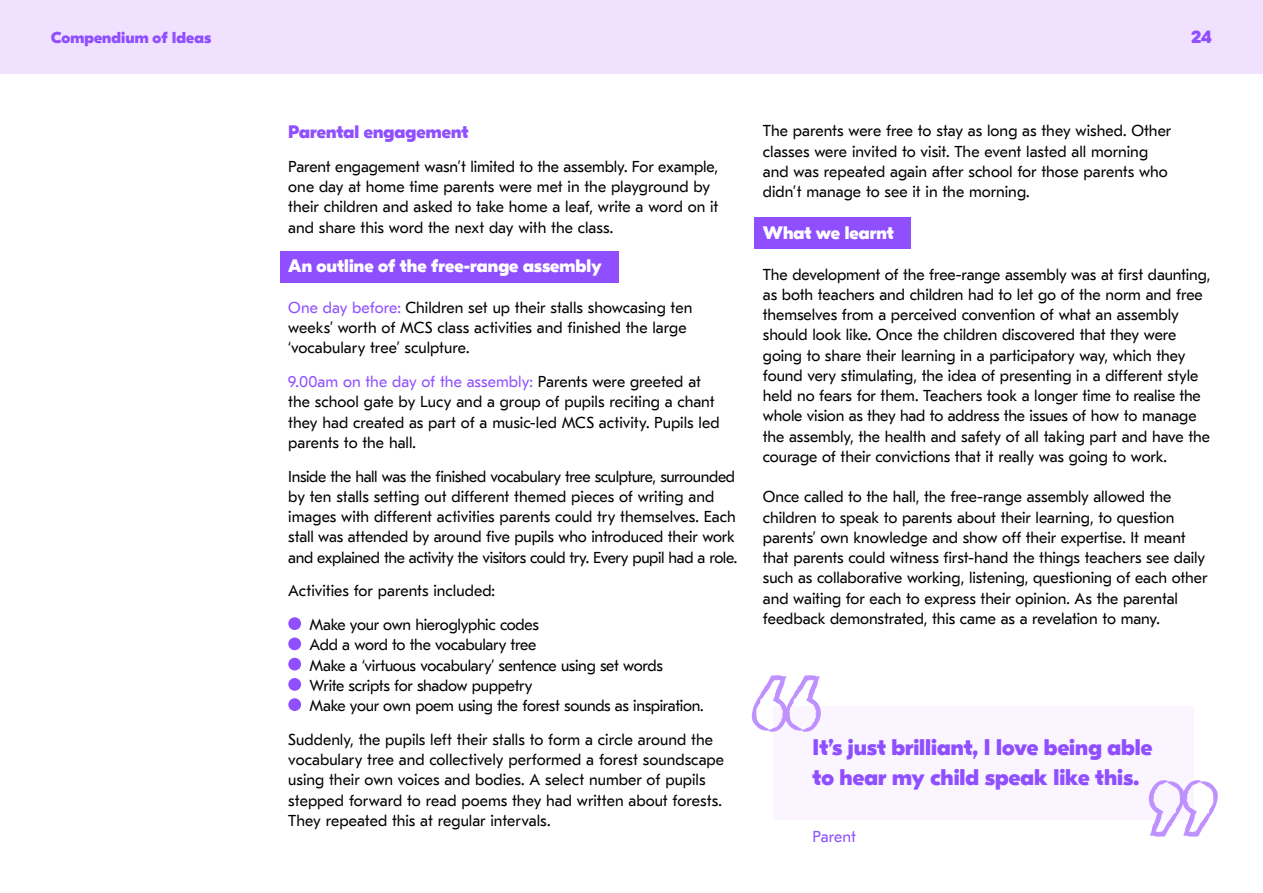
<style>
.page{position:relative;width:1263px;height:893px;background:#fff}
.page>*{position:absolute;margin:0;border:0;box-sizing:border-box;transform-origin:0 0}
.t1{font:800 22.5px/30px "GT Eesti Display";color:#8f4fff}
.t2{font:800 18px "GT Eesti Display";color:#fff}
.t3{font:800 18px "GT Eesti Display";letter-spacing:.005em;color:#8f4fff}
.t4{font:15.75px/20.2px "GT Eesti Text";letter-spacing:-.005em;color:#000}
.t5{font:800 15.75px "GT Eesti Display";letter-spacing:.005em;color:#8f4fff}
.t6{font:15.75px "GT Eesti Text";color:#8f4fff}
.s1{color:#8f4fff}
</style>
<div class="page">
<div style="left:0;top:0;width:1263px;height:73px;background:#f0e1ff"></div>
<div style="left:754px;top:217px;width:157px;height:32px;background:#8f4fff"></div>
<div style="left:281px;top:251px;width:338px;height:31px;background:#8f4fff"></div>
<div style="left:288px;top:617px;width:13px;height:13px;background:#8f4fff;border-radius:50%"></div>
<div style="left:288px;top:637px;width:13px;height:13px;background:#8f4fff;border-radius:50%"></div>
<div style="left:288px;top:658px;width:13px;height:12px;background:#8f4fff;border-radius:50%"></div>
<div style="left:288px;top:678px;width:13px;height:13px;background:#8f4fff;border-radius:50%"></div>
<div style="left:288px;top:698px;width:13px;height:13px;background:#8f4fff;border-radius:50%"></div>
<div style="left:774px;top:706px;width:420px;height:113px;background:#faf5ff"></div>
<svg style="left:752px;top:675px;width:69px;height:57px"></svg>
<svg style="left:1149px;top:780px;width:69px;height:57px"></svg>
<p class="t5" style="left:51px;top:29px;width:162px">Compendium of Ideas</p>
<p class="t3" style="left:1191px;top:27px;width:22px">24</p>
<p class="t3" style="left:288px;top:122px;width:182px">Parental engagement</p>
<p class="t4" style="left:288px;top:157px;width:432px">Parent engagement wasn’t limited to the assembly. For example, one day at home time parents were met in the playground by their children and asked to take home a leaf, write a word on it and share this word the next day with the class.</p>
<p class="t2" style="left:288px;top:256px;width:315px">An outline of the free-range assembly</p>
<p class="t4" style="left:288px;top:297px;width:405px"><span class="s1">One day before:</span> Children set up their stalls showcasing ten weeks’ worth of MCS class activities and finished the large ‘vocabulary tree’ sculpture.</p>
<p class="t4" style="left:288px;top:372px;width:433px"><span class="s1">9.00am on the day of the assembly:</span> Parents were greeted at the school gate by Lucy and a group of pupils reciting a chant they had created as part of a music-led MCS activity. Pupils led parents to the hall.</p>
<p class="t4" style="left:288px;top:466px;width:450px">Inside the hall was the finished vocabulary tree sculpture, surrounded by ten stalls setting out different themed pieces of writing and images with different activities parents could try themselves. Each stall was attended by around five pupils who introduced their work and explained the activity the visitors could try. Every pupil had a role.</p>
<p class="t4" style="left:310px;top:574px;width:231px;line-height:33.8px;text-indent:-21px">Activities for parents included:<br>Make your own hieroglyphic codes</p>
<p class="t4" style="left:310px;top:635px;width:396px">Add a word to the vocabulary tree<br>Make a ‘virtuous vocabulary’ sentence using set words<br>Write scripts for shadow puppetry<br>Make your own poem using the forest sounds as inspiration.</p>
<p class="t4" style="left:288px;top:729px;width:437px">Suddenly, the pupils left their stalls to form a circle around the vocabulary tree and collectively performed a forest soundscape using their own voices and bodies. A select number of pupils stepped forward to read poems they had written about forests.<br>They repeated this at regular intervals.</p>
<p class="t4" style="left:763px;top:121px;width:410px">The parents were free to stay as long as they wished. Other classes were invited to visit. The event lasted all morning and was repeated again after school for those parents who didn’t manage to see it in the morning.</p>
<p class="t2" style="left:763px;top:223px;width:132px">What we learnt</p>
<p class="t4" style="left:763px;top:264px;width:449px">The development of the free-range assembly was at first daunting, as both teachers and children had to let go of the norm and free themselves from a perceived convention of what an assembly should look like. Once the children discovered that they were going to share their learning in a participatory way, which they found very stimulating, the idea of presenting in a different style held no fears for them. Teachers took a longer time to realise the whole vision as they had to address the issues of how to manage the assembly, the health and safety of all taking part and have the courage of their convictions that it really was going to work.</p>
<p class="t4" style="left:763px;top:487px;width:446px">Once called to the hall, the free-range assembly allowed the children to speak to parents about their learning, to question parents’ own knowledge and show off their expertise. It meant that parents could witness first-hand the things teachers see daily such as collaborative working, listening, questioning of each other and waiting for each to express their opinion. As the parental feedback demonstrated, this came as a revelation to many.</p>
<h1 class="t1" style="left:813px;top:732px;width:341px">It’s just brilliant, I love being able to hear my child speak like this.</h1>
<p class="t6" style="left:813px;top:828px;width:45px">Parent</p>
</div>
